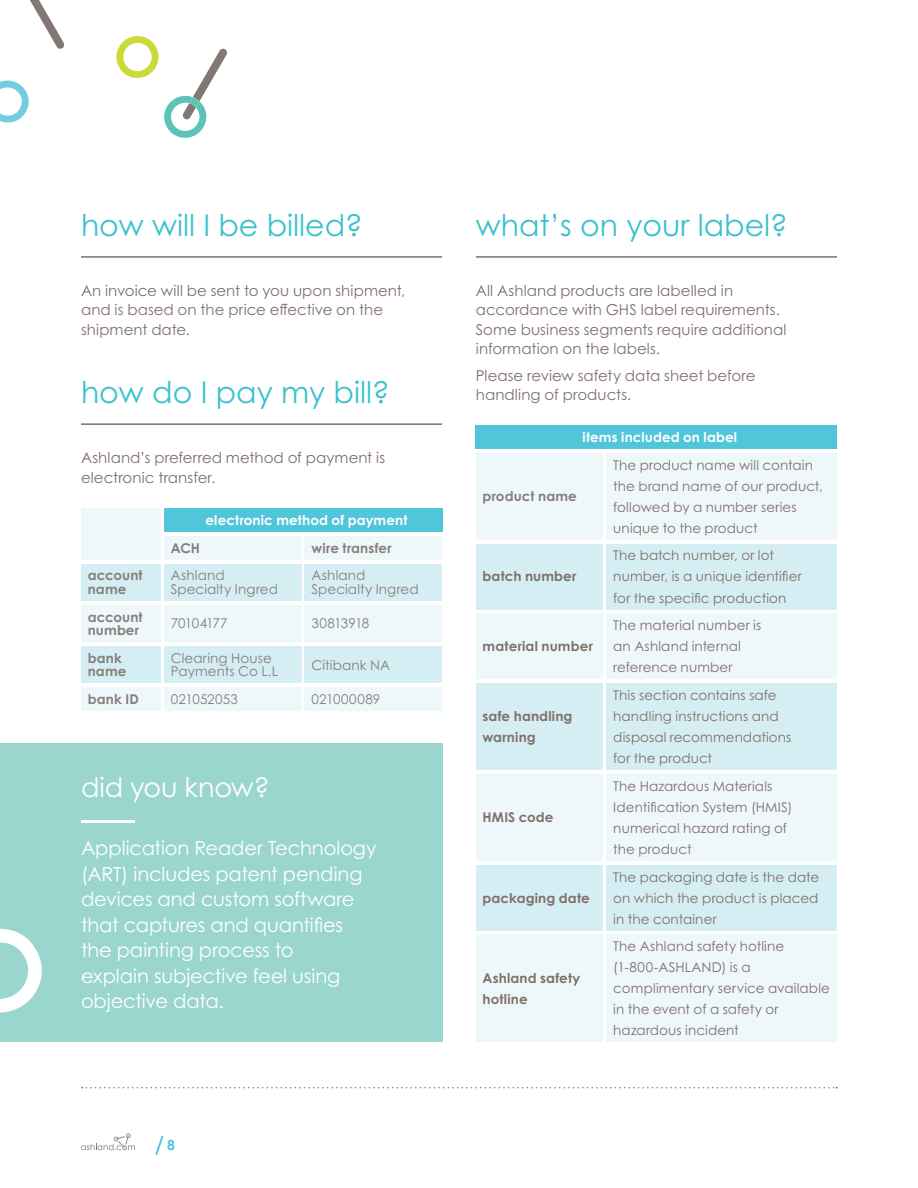
<style>
.page{position:relative;width:918px;height:1188px;background:#fff}
.page>*{position:absolute;margin:0;border:0;box-sizing:border-box;transform-origin:0 0}
.t1{font:30px "Century Gothic Pro";color:#3cc1ce}
.t2{font:27px "Century Gothic Pro";letter-spacing:-.01em;color:#fff}
.t3{font:19.5px/25.5px "Century Gothic Pro";letter-spacing:-.01em;color:#fff}
.t4{font:15px/19.5px "Century Gothic Pro";letter-spacing:.005em;color:#80706b}
.t5{font:700 13.95px "Century Gothic Pro";color:#51c6da}
.t6{font:13.5px/21px "Century Gothic Pro";letter-spacing:.01em;color:#80706b}
.t7{font:13.5px/13.5px "Century Gothic Pro";letter-spacing:.005em;color:#867f7a}
.t8{font:700 13.5px/21px "Century Gothic Pro";letter-spacing:.01em;color:#80706b}
.t9{font:700 13.5px/13.5px "Century Gothic Pro";letter-spacing:.01em;color:#867f7a}
.t10{font:700 13.5px "Century Gothic Pro";letter-spacing:.01em;color:#fff}
.t11{font:13.5px "Century Gothic Pro";letter-spacing:.025em;color:#867f7a}
.t12{font:13.5px "Century Gothic Pro";letter-spacing:-.045em;color:#867f7a}
.t13{font:13.5px "Century Gothic Pro";letter-spacing:-.035em;color:#867f7a}
</style>
<div class="page">
<hr style="left:81px;top:256px;width:361px;height:2px;background:#80706b">
<hr style="left:81px;top:423px;width:361px;height:2px;background:#80706b">
<div style="left:164px;top:508px;width:278px;height:24px;background:#51c6da"></div>
<div style="left:305px;top:536px;width:137px;height:23px;background:#eef8fa"></div>
<div style="left:305px;top:564px;width:137px;height:37px;background:#d5eef4"></div>
<div style="left:305px;top:646px;width:137px;height:37px;background:#d5eef4"></div>
<div style="left:305px;top:605px;width:137px;height:37px;background:#eef8fa"></div>
<div style="left:305px;top:687px;width:137px;height:24px;background:#eef8fa"></div>
<div style="left:164px;top:536px;width:137px;height:23px;background:#eef8fa"></div>
<div style="left:164px;top:564px;width:137px;height:37px;background:#d5eef4"></div>
<div style="left:164px;top:646px;width:137px;height:37px;background:#d5eef4"></div>
<div style="left:164px;top:605px;width:137px;height:37px;background:#eef8fa"></div>
<div style="left:164px;top:687px;width:137px;height:24px;background:#eef8fa"></div>
<div style="left:81px;top:646px;width:80px;height:37px;background:#d5eef4"></div>
<div style="left:81px;top:605px;width:80px;height:37px;background:#eef8fa"></div>
<div style="left:81px;top:687px;width:80px;height:24px;background:#eef8fa"></div>
<div style="left:81px;top:564px;width:80px;height:37px;background:#d5eef4"></div>
<div style="left:81px;top:508px;width:80px;height:51px;background:#eef8fa"></div>
<hr style="left:476px;top:256px;width:361px;height:2px;background:#80706b">
<div style="left:607px;top:453px;width:230px;height:86px;background:#eef8fa"></div>
<div style="left:476px;top:453px;width:126px;height:86px;background:#eef8fa"></div>
<div style="left:607px;top:544px;width:230px;height:65px;background:#d5eef4"></div>
<div style="left:476px;top:544px;width:126px;height:65px;background:#d5eef4"></div>
<div style="left:607px;top:683px;width:230px;height:87px;background:#d5eef4"></div>
<div style="left:476px;top:683px;width:126px;height:87px;background:#d5eef4"></div>
<div style="left:607px;top:865px;width:230px;height:65px;background:#d5eef4"></div>
<div style="left:476px;top:865px;width:126px;height:65px;background:#d5eef4"></div>
<div style="left:607px;top:614px;width:230px;height:65px;background:#eef8fa"></div>
<div style="left:476px;top:614px;width:126px;height:65px;background:#eef8fa"></div>
<div style="left:607px;top:774px;width:230px;height:87px;background:#eef8fa"></div>
<div style="left:476px;top:774px;width:126px;height:87px;background:#eef8fa"></div>
<div style="left:607px;top:935px;width:230px;height:107px;background:#eef8fa"></div>
<div style="left:476px;top:935px;width:126px;height:107px;background:#eef8fa"></div>
<div style="left:476px;top:425px;width:361px;height:24px;background:#51c6da"></div>
<svg style="left:0;top:80px;width:29px;height:43px"></svg>
<svg style="left:30px;top:0;width:35px;height:49px"></svg>
<svg style="left:116px;top:36px;width:111px;height:102px"></svg>
<div style="left:0;top:743px;width:442px;height:299px;background:#9ad6cd"></div>
<hr style="left:81px;top:820px;width:54px;height:3px;background:#fff">
<svg style="left:0;top:928px;width:42px;height:85px"></svg>
<svg style="left:155px;top:1136px;width:8px;height:19px"></svg>
<svg style="left:81px;top:1133px;width:54px;height:17px"></svg>
<svg style="left:82px;top:1087px;width:755px;height:1px"></svg>
<h1 class="t1" style="left:81px;top:207px;width:284px">how will I be billed?</h1>
<p class="t4" style="left:81px;top:281px;width:326px">An invoice will be sent to you upon shipment, and is based on the price effective on the shipment date.</p>
<h1 class="t1" style="left:81px;top:374px;width:310px">how do I pay my bill?</h1>
<p class="t4" style="left:81px;top:448px;width:306px">Ashland’s preferred method of payment is electronic transfer.</p>
<p class="t10" style="left:205px;top:512px;width:204px">electronic method of payment</p>
<p class="t9" style="left:312px;top:541px;width:82px">wire transfer</p>
<p class="t7" style="left:312px;top:569px;width:109px">Ashland<br>Specialty Ingred</p>
<p class="t9" style="left:171px;top:541px;width:31px">ACH</p>
<p class="t7" style="left:171px;top:569px;width:109px">Ashland<br>Specialty Ingred</p>
<p class="t9" style="left:88px;top:568px;width:56px">account name</p>
<p class="t9" style="left:88px;top:610px;width:56px">account number</p>
<p class="t9" style="left:88px;top:651px;width:40px">bank name</p>
<p class="t9" style="left:88px;top:692px;width:53px">bank ID</p>
<p class="t13" style="left:171px;top:615px;width:58px">70104177</p>
<p class="t7" style="left:171px;top:651px;width:109px">Clearing House<br>Payments Co L.L</p>
<p class="t7" style="left:171px;top:692px;width:69px">021052053</p>
<p class="t12" style="left:312px;top:615px;width:59px">30813918</p>
<p class="t7" style="left:312px;top:658px;width:80px">Citibank NA</p>
<p class="t11" style="left:312px;top:691px;width:70px">021000089</p>
<h2 class="t2" style="left:81px;top:771px;width:190px">did you know?</h2>
<h3 class="t3" style="left:81px;top:835px;width:297px">Application Reader Technology (ART) includes patent pending devices and custom software that captures and quantifies the painting process to<br>explain subjective feel using objective data.</h3>
<p class="t5" style="left:167px;top:1136px;width:9px">8</p>
<h1 class="t1" style="left:476px;top:207px;width:314px">what’s on your label?</h1>
<p class="t4" style="left:476px;top:281px;width:312px">All Ashland products are labelled in accordance with GHS label requirements.<br>Some business segments require additional information on the labels.</p>
<p class="t4" style="left:476px;top:365px;width:281px">Please review safety data sheet before handling of products.</p>
<p class="t10" style="left:583px;top:429px;width:156px">items included on label</p>
<p class="t9" style="left:483px;top:489px;width:96px">product name</p>
<p class="t8" style="left:483px;top:566px;width:95px">batch number</p>
<p class="t8" style="left:483px;top:636px;width:112px">material number</p>
<p class="t8" style="left:483px;top:705px;width:91px">safe handling warning</p>
<p class="t8" style="left:483px;top:807px;width:72px">HMIS code</p>
<p class="t8" style="left:483px;top:887px;width:109px">packaging date</p>
<p class="t8" style="left:483px;top:967px;width:99px">Ashland safety hotline</p>
<p class="t6" style="left:613px;top:454px;width:211px">The product name will contain the brand name of our product, followed by a number series unique to the product</p>
<p class="t6" style="left:613px;top:545px;width:190px">The batch number, or lot number, is a unique identifier for the specific production</p>
<p class="t6" style="left:613px;top:615px;width:150px">The material number is an Ashland internal reference number</p>
<p class="t6" style="left:613px;top:684px;width:180px">This section contains safe handling instructions and disposal recommendations for the product</p>
<p class="t6" style="left:613px;top:775px;width:181px">The Hazardous Materials<br>Identification System (HMIS) numerical hazard rating of the product</p>
<p class="t6" style="left:613px;top:866px;width:208px;text-align:justify">The packaging date is the date on which the product is placed in the container</p>
<p class="t6" style="left:613px;top:936px;width:218px">The Ashland safety hotline (1-800-ASHLAND) is a complimentary service available in the event of a safety or hazardous incident</p>
</div>
